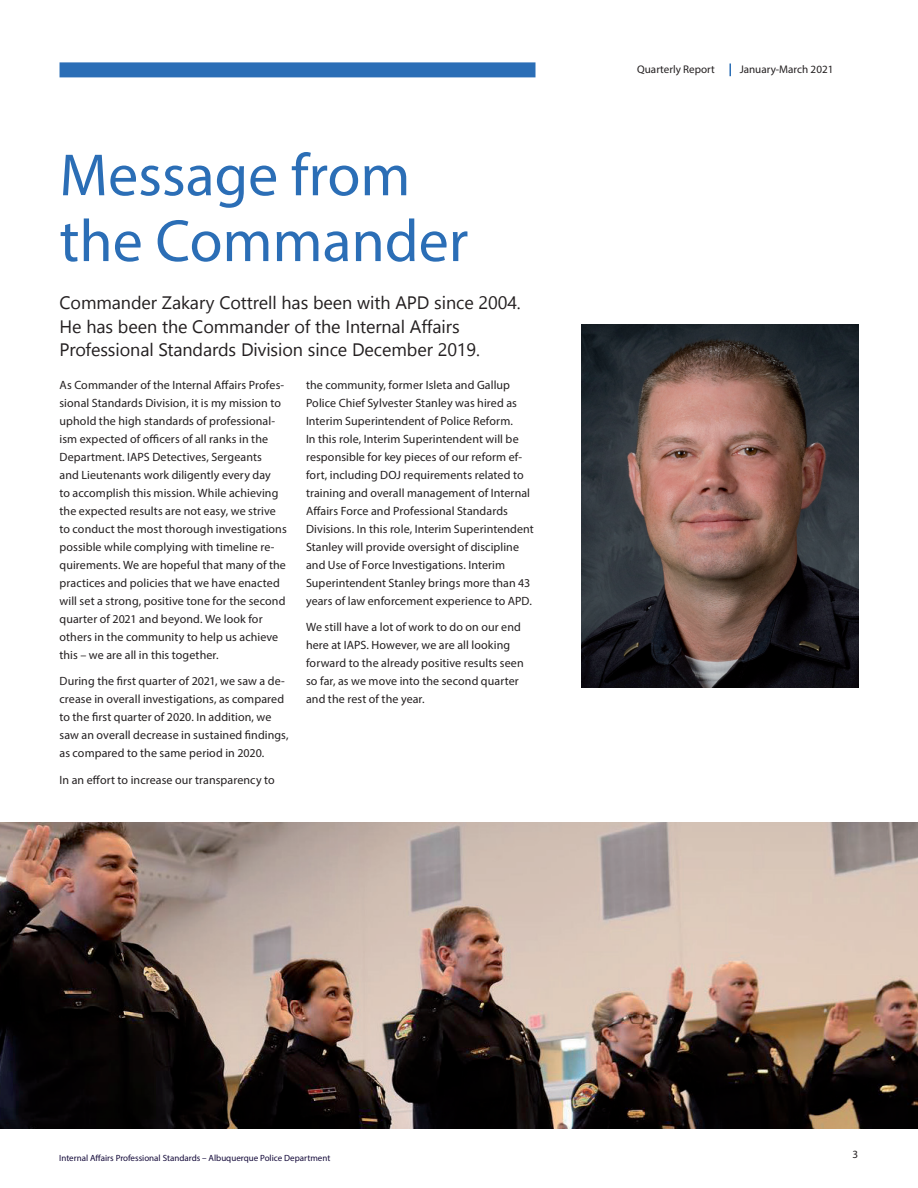
<style>
.page{position:relative;width:918px;height:1188px;background:#fff}
.page>*{position:absolute;margin:0;border:0;box-sizing:border-box;transform-origin:0 0}
.t1{font:60px/65.8px "Myriad Pro";color:#2b6eb6}
.t2{font:18px/23.7px "Leelawadee UI";letter-spacing:-.005em;color:#231f20}
.t3{font:12px/18px "Myriad Pro";letter-spacing:.005em;color:#231f20}
.t4{font:11.1px "Myriad Pro";color:#231f20}
.t5{font:9px "Myriad Pro";color:#140a3a}
</style>
<div class="page">
<img style="left:581px;top:324px;width:277px;height:363px">
<img style="left:0;top:822px;width:918px;height:306px">
<svg style="left:729px;top:64px;width:2px;height:12px"></svg>
<div style="left:60px;top:62px;width:476px;height:15px;background:#2b6eb6"></div>
<h1 class="t1" style="left:60px;top:141px;width:410px">Message from the Commander</h1>
<h2 class="t2" style="left:60px;top:290px;width:463px">Commander Zakary Cottrell has been with APD since 2004.<br>He has been the Commander of the Internal Affairs<br>Professional Standards Division since December 2019.</h2>
<p class="t3" style="left:60px;top:376px;width:229px">As Commander of the Internal Affairs Profes&shy;sional Standards Division, it is my mission to uphold the high standards of professional&shy;ism expected of officers of all ranks in the Department. IAPS Detectives, Sergeants<br>and Lieutenants work diligently every day<br>to accomplish this mission. While achieving the expected results are not easy, we strive to conduct the most thorough investigations possible while complying with timeline re&shy;quirements. We are hopeful that many of the practices and policies that we have enacted will set a strong, positive tone for the second quarter of 2021 and beyond. We look for others in the community to help us achieve this – we are all in this together.</p>
<p class="t3" style="left:60px;top:672px;width:231px">During the first quarter of 2021, we saw a de&shy;crease in overall investigations, as compared to the first quarter of 2020. In addition, we saw an overall decrease in sustained findings, as compared to the same period in 2020.</p>
<p class="t3" style="left:60px;top:771px;width:217px">In an effort to increase our transparency to</p>
<p class="t3" style="left:306px;top:376px;width:229px">the community, former Isleta and Gallup Police Chief Sylvester Stanley was hired as Interim Superintendent of Police Reform.<br>In this role, Interim Superintendent will be responsible for key pieces of our reform ef&shy;fort, including DOJ requirements related to training and overall management of Internal Affairs Force and Professional Standards Divisions. In this role, Interim Superintendent Stanley will provide oversight of discipline and Use of Force Investigations. Interim Superintendent Stanley brings more than 43 years of law enforcement experience to APD.</p>
<p class="t3" style="left:306px;top:618px;width:219px">We still have a lot of work to do on our end here at IAPS. However, we are all looking forward to the already positive results seen so far, as we move into the second quarter and the rest of the year.</p>
<p class="t4" style="left:637px;top:63px;width:79px">Quarterly Report</p>
<p class="t4" style="left:740px;top:63px;width:95px">January-March 2021</p>
<p class="t5" style="left:59px;top:1153px;width:273px">Internal Affairs Professional Standards – Albuquerque Police Department</p>
<p class="t4" style="left:852px;top:1148px;width:7px">3</p>
</div>
